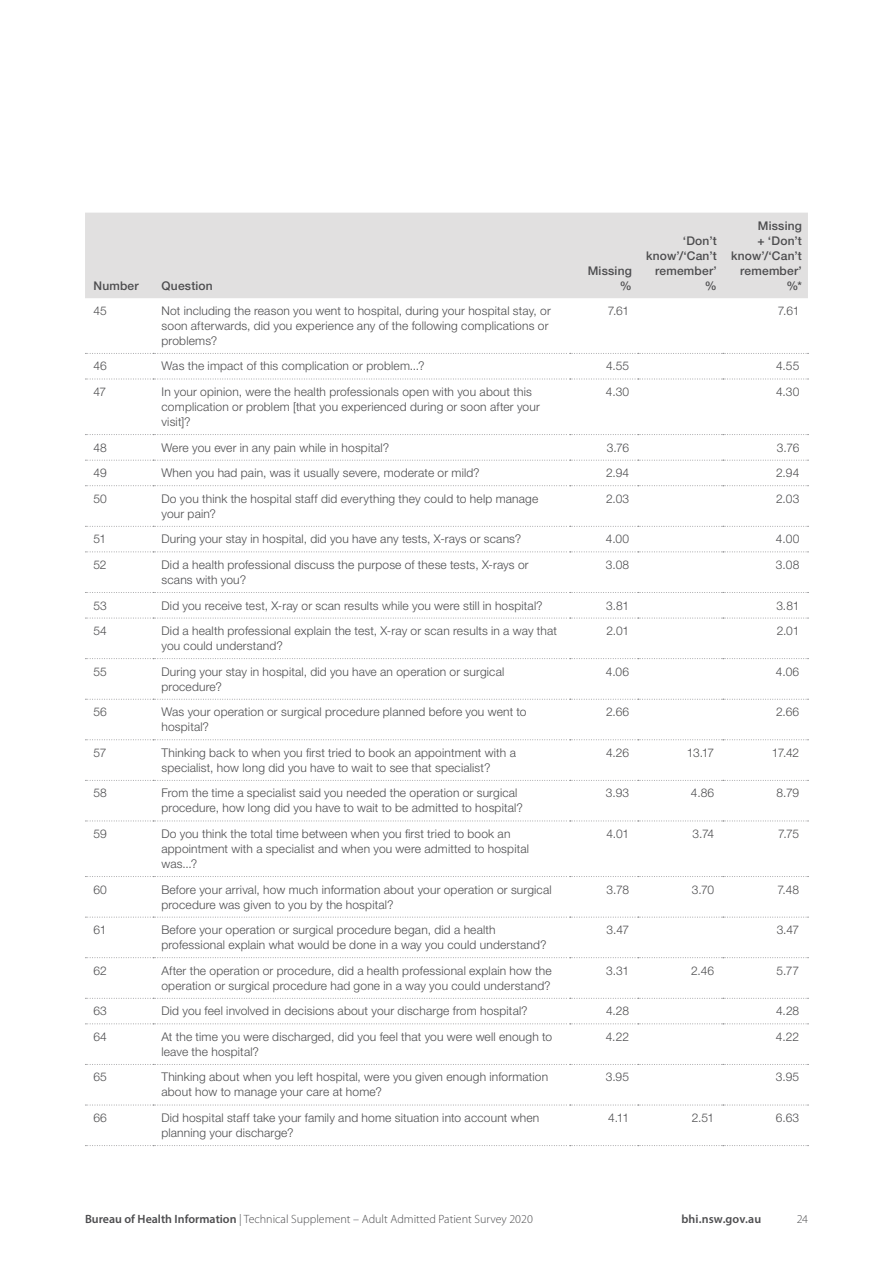
<style>
.page{position:relative;width:893px;height:1263px;background:#fff}
.page>*{position:absolute;margin:0;border:0;box-sizing:border-box;transform-origin:0 0}
.t1{font:300 12px/15px "Helvetica Neue LT Std";letter-spacing:.015em;color:#4d4d4f}
.t2{font:500 12px/15px "Helvetica Neue LT Std";letter-spacing:.015em;color:#4d4d4f;text-align:right}
.t3{font:300 12px "Myriad Pro";color:#4d4d4f}
.t4{font:600 12px "Myriad Pro";letter-spacing:.005em;color:#4d4d4f}
.s1{font-weight:600}
</style>
<div class="page">
<div style="left:85px;top:213px;width:723px;height:85px;background:#e1e0e0"></div>
<svg style="left:85px;top:353px;width:723px;height:1px"></svg>
<svg style="left:85px;top:379px;width:723px;height:1px"></svg>
<svg style="left:85px;top:434px;width:723px;height:1px"></svg>
<svg style="left:85px;top:460px;width:723px;height:1px"></svg>
<svg style="left:85px;top:485px;width:723px;height:1px"></svg>
<svg style="left:85px;top:526px;width:723px;height:1px"></svg>
<svg style="left:85px;top:551px;width:723px;height:1px"></svg>
<svg style="left:85px;top:592px;width:723px;height:1px"></svg>
<svg style="left:85px;top:618px;width:723px;height:1px"></svg>
<svg style="left:85px;top:658px;width:723px;height:1px"></svg>
<svg style="left:85px;top:699px;width:723px;height:1px"></svg>
<svg style="left:85px;top:739px;width:723px;height:1px"></svg>
<svg style="left:85px;top:780px;width:723px;height:1px"></svg>
<svg style="left:85px;top:820px;width:723px;height:1px"></svg>
<svg style="left:85px;top:876px;width:723px;height:1px"></svg>
<svg style="left:85px;top:917px;width:723px;height:1px"></svg>
<svg style="left:85px;top:957px;width:723px;height:1px"></svg>
<svg style="left:85px;top:998px;width:723px;height:1px"></svg>
<svg style="left:85px;top:1023px;width:723px;height:1px"></svg>
<svg style="left:85px;top:1064px;width:723px;height:1px"></svg>
<svg style="left:85px;top:1105px;width:723px;height:1px"></svg>
<svg style="left:85px;top:1145px;width:723px;height:1px"></svg>
<p class="t2" style="left:94px;top:278px;width:47px">Number</p>
<p class="t2" style="left:162px;top:278px;width:53px">Question</p>
<p class="t2" style="left:588px;top:263px;width:46px">Missing %</p>
<p class="t2" style="left:646px;top:233px;width:72px">‘Don’t know’/‘Can’t remember’ %</p>
<p class="t2" style="left:731px;top:218px;width:72px">Missing<br>+ ‘Don’t know’/‘Can’t remember’ %*</p>
<p class="t1" style="left:94px;top:303px;width:15px">45</p>
<p class="t1" style="left:162px;top:303px;width:391px">Not including the reason you went to hospital, during your hospital stay, or soon afterwards, did you experience any of the following complications or problems?</p>
<p class="t1" style="left:608px;top:303px;width:23px">7.61</p>
<p class="t1" style="left:778px;top:303px;width:23px">7.61</p>
<p class="t1" style="left:94px;top:358px;width:15px">46</p>
<p class="t1" style="left:162px;top:358px;width:265px">Was the impact of this complication or problem...?</p>
<p class="t1" style="left:606px;top:358px;width:25px">4.55</p>
<p class="t1" style="left:776px;top:358px;width:25px">4.55</p>
<p class="t1" style="left:94px;top:384px;width:14px">47</p>
<p class="t1" style="left:162px;top:384px;width:380px">In your opinion, were the health professionals open with you about this complication or problem [that you experienced during or soon after your visit]?</p>
<p class="t1" style="left:606px;top:384px;width:25px">4.30</p>
<p class="t1" style="left:776px;top:384px;width:25px">4.30</p>
<p class="t1" style="left:93px;top:440px;width:15px">48</p>
<p class="t1" style="left:162px;top:440px;width:229px">Were you ever in any pain while in hospital?</p>
<p class="t1" style="left:607px;top:440px;width:24px">3.76</p>
<p class="t1" style="left:777px;top:440px;width:24px">3.76</p>
<p class="t1" style="left:93px;top:465px;width:15px">49</p>
<p class="t1" style="left:162px;top:465px;width:320px">When you had pain, was it usually severe, moderate or mild?</p>
<p class="t1" style="left:606px;top:465px;width:25px">2.94</p>
<p class="t1" style="left:776px;top:465px;width:25px">2.94</p>
<p class="t1" style="left:93px;top:491px;width:15px">50</p>
<p class="t1" style="left:161px;top:491px;width:378px">Do you think the hospital staff did everything they could to help manage your pain?</p>
<p class="t1" style="left:606px;top:491px;width:25px">2.03</p>
<p class="t1" style="left:776px;top:491px;width:25px">2.03</p>
<p class="t1" style="left:93px;top:531px;width:14px">51</p>
<p class="t1" style="left:161px;top:531px;width:361px">During your stay in hospital, did you have any tests, X-rays or scans?</p>
<p class="t1" style="left:606px;top:531px;width:25px">4.00</p>
<p class="t1" style="left:776px;top:531px;width:25px">4.00</p>
<p class="t1" style="left:93px;top:557px;width:15px">52</p>
<p class="t1" style="left:161px;top:557px;width:369px">Did a health professional discuss the purpose of these tests, X-rays or scans with you?</p>
<p class="t1" style="left:606px;top:557px;width:25px">3.08</p>
<p class="t1" style="left:776px;top:557px;width:25px">3.08</p>
<p class="t1" style="left:93px;top:597px;width:15px">53</p>
<p class="t1" style="left:161px;top:597px;width:383px">Did you receive test, X-ray or scan results while you were still in hospital?</p>
<p class="t1" style="left:606px;top:597px;width:25px">3.81</p>
<p class="t1" style="left:776px;top:597px;width:25px">3.81</p>
<p class="t1" style="left:93px;top:623px;width:15px">54</p>
<p class="t1" style="left:161px;top:623px;width:397px">Did a health professional explain the test, X-ray or scan results in a way that you could understand?</p>
<p class="t1" style="left:607px;top:623px;width:24px">2.01</p>
<p class="t1" style="left:777px;top:623px;width:24px">2.01</p>
<p class="t1" style="left:93px;top:664px;width:15px">55</p>
<p class="t1" style="left:161px;top:664px;width:344px">During your stay in hospital, did you have an operation or surgical procedure?</p>
<p class="t1" style="left:606px;top:664px;width:25px">4.06</p>
<p class="t1" style="left:776px;top:664px;width:25px">4.06</p>
<p class="t1" style="left:93px;top:704px;width:15px">56</p>
<p class="t1" style="left:161px;top:704px;width:367px">Was your operation or surgical procedure planned before you went to hospital?</p>
<p class="t1" style="left:606px;top:704px;width:25px">2.66</p>
<p class="t1" style="left:776px;top:704px;width:25px">2.66</p>
<p class="t1" style="left:93px;top:745px;width:15px">57</p>
<p class="t1" style="left:161px;top:745px;width:356px">Thinking back to when you first tried to book an appointment with a specialist, how long did you have to wait to see that specialist?</p>
<p class="t1" style="left:606px;top:745px;width:25px">4.26</p>
<p class="t1" style="left:687px;top:745px;width:29px">13.17</p>
<p class="t1" style="left:772px;top:745px;width:29px">17.42</p>
<p class="t1" style="left:93px;top:785px;width:15px">58</p>
<p class="t1" style="left:161px;top:785px;width:363px">From the time a specialist said you needed the operation or surgical procedure, how long did you have to wait to be admitted to hospital?</p>
<p class="t1" style="left:606px;top:785px;width:25px">3.93</p>
<p class="t1" style="left:691px;top:785px;width:25px">4.86</p>
<p class="t1" style="left:777px;top:785px;width:24px">8.79</p>
<p class="t1" style="left:93px;top:826px;width:15px">59</p>
<p class="t1" style="left:161px;top:826px;width:369px">Do you think the total time between when you first tried to book an appointment with a specialist and when you were admitted to hospital was...?</p>
<p class="t1" style="left:606px;top:826px;width:24px">4.01</p>
<p class="t1" style="left:692px;top:826px;width:23px">3.74</p>
<p class="t1" style="left:778px;top:826px;width:23px">7.75</p>
<p class="t1" style="left:93px;top:881px;width:15px">60</p>
<p class="t1" style="left:161px;top:881px;width:392px">Before your arrival, how much information about your operation or surgical procedure was given to you by the hospital?</p>
<p class="t1" style="left:607px;top:881px;width:24px">3.78</p>
<p class="t1" style="left:692px;top:881px;width:24px">3.70</p>
<p class="t1" style="left:777px;top:881px;width:23px">7.48</p>
<p class="t1" style="left:93px;top:922px;width:15px">61</p>
<p class="t1" style="left:161px;top:922px;width:387px">Before your operation or surgical procedure began, did a health professional explain what would be done in a way you could understand?</p>
<p class="t1" style="left:607px;top:922px;width:24px">3.47</p>
<p class="t1" style="left:777px;top:922px;width:24px">3.47</p>
<p class="t1" style="left:93px;top:963px;width:15px">62</p>
<p class="t1" style="left:161px;top:963px;width:392px">After the operation or procedure, did a health professional explain how the operation or surgical procedure had gone in a way you could understand?</p>
<p class="t1" style="left:606px;top:963px;width:24px">3.31</p>
<p class="t1" style="left:691px;top:963px;width:24px">2.46</p>
<p class="t1" style="left:776px;top:963px;width:24px">5.77</p>
<p class="t1" style="left:93px;top:1003px;width:15px">63</p>
<p class="t1" style="left:161px;top:1003px;width:368px">Did you feel involved in decisions about your discharge from hospital?</p>
<p class="t1" style="left:606px;top:1003px;width:25px">4.28</p>
<p class="t1" style="left:776px;top:1003px;width:25px">4.28</p>
<p class="t1" style="left:93px;top:1029px;width:15px">64</p>
<p class="t1" style="left:161px;top:1029px;width:392px">At the time you were discharged, did you feel that you were well enough to leave the hospital?</p>
<p class="t1" style="left:606px;top:1029px;width:25px">4.22</p>
<p class="t1" style="left:776px;top:1029px;width:25px">4.22</p>
<p class="t1" style="left:93px;top:1069px;width:15px">65</p>
<p class="t1" style="left:161px;top:1069px;width:388px">Thinking about when you left hospital, were you given enough information about how to manage your care at home?</p>
<p class="t1" style="left:606px;top:1069px;width:25px">3.95</p>
<p class="t1" style="left:776px;top:1069px;width:25px">3.95</p>
<p class="t1" style="left:93px;top:1110px;width:15px">66</p>
<p class="t1" style="left:161px;top:1110px;width:379px">Did hospital staff take your family and home situation into account when planning your discharge?</p>
<p class="t1" style="left:608px;top:1110px;width:22px">4.11</p>
<p class="t1" style="left:692px;top:1110px;width:24px">2.51</p>
<p class="t1" style="left:776px;top:1110px;width:25px">6.63</p>
<p class="t3" style="left:85px;top:1212px;width:449px"><span class="s1">Bureau of Health Information</span> | Technical Supplement – Adult Admitted Patient Survey 2020</p>
<p class="t4" style="left:681px;top:1211px;width:81px">bhi.nsw.gov.au</p>
<p class="t3" style="left:797px;top:1212px;width:13px">24</p>
</div>
